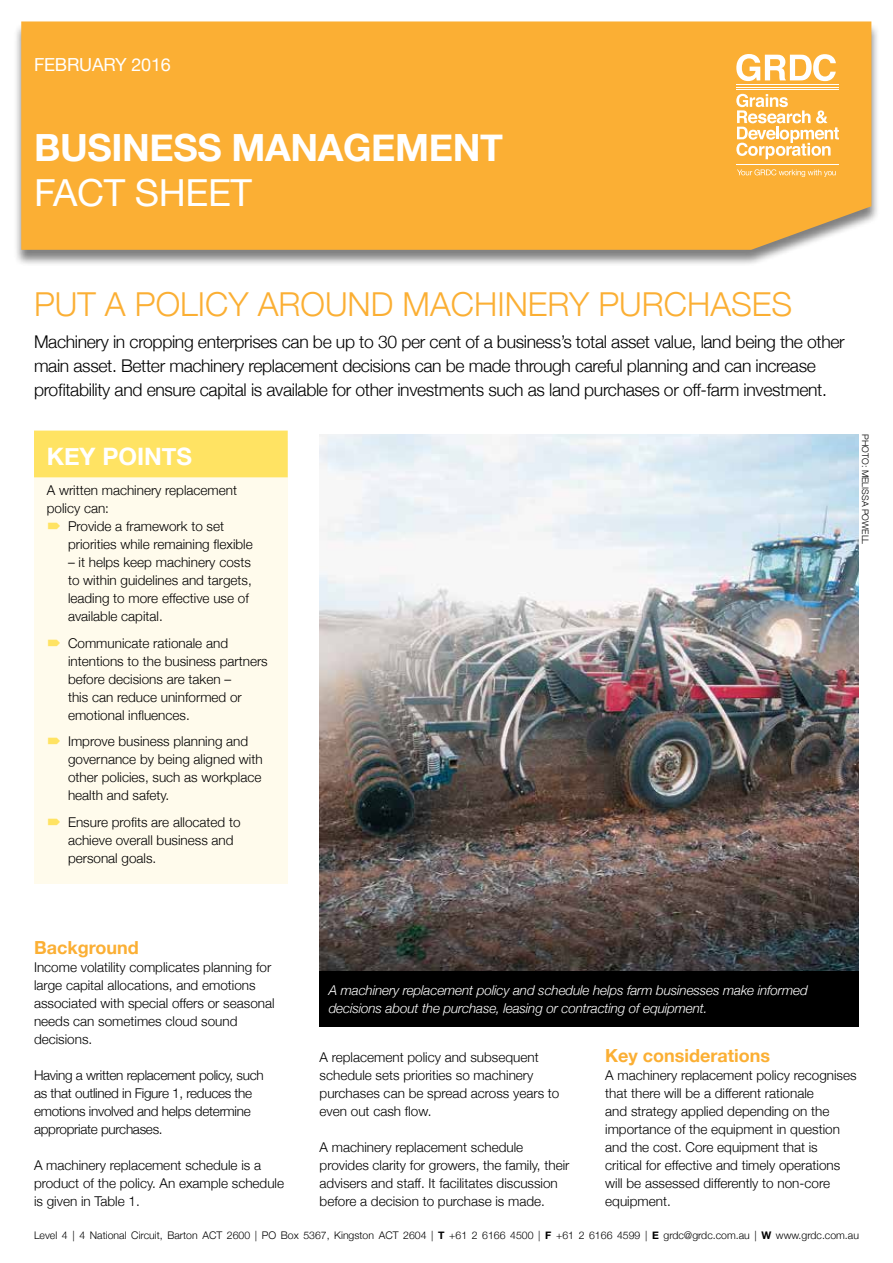
<style>
.page{position:relative;width:893px;height:1263px;background:#fff}
.page>*{position:absolute;margin:0;border:0;box-sizing:border-box;transform-origin:0 0}
.t1{font:700 37.5px "Helvetica Neue";letter-spacing:-.01em;color:#fff}
.t2{font:37.5px "Helvetica Neue";letter-spacing:-.01em;color:#fff}
.t3{font:300 33px "Helvetica Neue";color:#fbaf34}
.t4{font:700 24px "Helvetica Neue";color:#fff}
.t5{font:700 18px "Helvetica Neue";color:#fbaf34}
.t6{font:18px "Helvetica Neue";letter-spacing:-.01em;color:#fff}
.t7{font:300 17.55px/24px "Helvetica Neue";letter-spacing:-.02em;color:#000}
.t8{font:300 13.5px/18px "Helvetica Neue";color:#000}
.t9{font:italic 300 13.5px/18px "Helvetica Neue";letter-spacing:-.01em;color:#fff}
.t10{font:300 13.5px/18px "Helvetica Neue";letter-spacing:-.02em;color:#000}
.t11{font:300 10.5px "Helvetica Neue";color:#000}
.t12{font:300 9px "Helvetica Neue";color:#000}
.s1{font-weight:700}
</style>
<div class="page">
<div style="left:13px;top:22px;width:867px;height:244px;background:#000;opacity:.5"></div>
<div style="left:21px;top:21px;width:850px;height:229px;background:#fbaf34"></div>
<hr style="left:736px;top:84px;width:103px;height:1px;background:#fff">
<hr style="left:736px;top:87px;width:103px;height:1px;background:#fff">
<hr style="left:736px;top:89px;width:103px;height:1px;background:#fff">
<hr style="left:736px;top:164px;width:103px;height:1px;background:#fff">
<svg style="left:736px;top:54px;width:100px;height:27px"></svg>
<svg style="left:736px;top:94px;width:103px;height:65px"></svg>
<svg style="left:737px;top:169px;width:99px;height:8px"></svg>
<img style="left:320px;top:434px;width:539px;height:538px">
<div style="left:34px;top:441px;width:254px;height:442px;background:#fffbec"></div>
<div style="left:34px;top:431px;width:254px;height:46px;background:#ffe363"></div>
<div style="left:320px;top:972px;width:539px;height:55px;background:#000"></div>
<h3 class="t6" style="left:34px;top:54px;width:138px">FEBRUARY 2016</h3>
<h1 class="t1" style="left:34px;top:125px;width:470px">BUSINESS MANAGEMENT</h1>
<h1 class="t2" style="left:34px;top:170px;width:220px">FACT SHEET</h1>
<h2 class="t3" style="left:34px;top:284px;width:760px">PUT A POLICY AROUND MACHINERY PURCHASES</h2>
<p class="t7" style="left:34px;top:330px;width:812px">Machinery in cropping enterprises can be up to 30 per cent of a business’s total asset value, land being the other main asset. Better machinery replacement decisions can be made through careful planning and can increase profitability and ensure capital is available for other investments such as land purchases or off-farm investment.</p>
<h3 class="t4" style="left:47px;top:441px;width:147px">KEY POINTS</h3>
<p class="t8" style="left:47px;top:481px;width:192px">A written machinery replacement policy can:</p>
<p class="t8" style="left:68px;top:517px;width:186px">Provide a framework to set priorities while remaining flexible</p>
<p class="t8" style="left:68px;top:553px;width:185px">– it helps keep machinery costs to within guidelines and targets, leading to more effective use of available capital.</p>
<p class="t8" style="left:68px;top:634px;width:201px">Communicate rationale and intentions to the business partners before decisions are taken –<br>this can reduce uninformed or emotional influences.</p>
<p class="t8" style="left:68px;top:732px;width:196px">Improve business planning and governance by being aligned with other policies, such as workplace health and safety.</p>
<p class="t8" style="left:68px;top:813px;width:174px">Ensure profits are allocated to achieve overall business and personal goals.</p>
<p class="t12" style="left:871px;top:434px;width:112px;rotate:90deg">PHOTO: MELISSA POWELL</p>
<h3 class="t5" style="left:34px;top:936px;width:106px">Background</h3>
<p class="t8" style="left:34px;top:958px;width:242px">Income volatility complicates planning for large capital allocations, and emotions associated with special offers or seasonal needs can sometimes cloud sound decisions.</p>
<p class="t10" style="left:34px;top:1066px;width:231px">Having a written replacement policy, such as that outlined in Figure 1, reduces the emotions involved and helps determine appropriate purchases.</p>
<p class="t8" style="left:34px;top:1156px;width:252px">A machinery replacement schedule is a product of the policy. An example schedule is given in Table 1.</p>
<p class="t9" style="left:329px;top:981px;width:481px">A machinery replacement policy and schedule helps farm businesses make informed decisions about the purchase, leasing or contracting of equipment.</p>
<p class="t8" style="left:320px;top:1048px;width:241px">A replacement policy and subsequent schedule sets priorities so machinery purchases can be spread across years to even out cash flow.</p>
<p class="t8" style="left:320px;top:1138px;width:251px">A machinery replacement schedule provides clarity for growers, the family, their advisers and staff. It facilitates discussion before a decision to purchase is made.</p>
<h3 class="t5" style="left:605px;top:1044px;width:166px">Key considerations</h3>
<p class="t8" style="left:605px;top:1066px;width:253px">A machinery replacement policy recognises that there will be a different rationale<br>and strategy applied depending on the importance of the equipment in question and the cost. Core equipment that is critical for effective and timely operations will be assessed differently to non-core equipment.</p>
<p class="t11" style="left:34px;top:1229px;width:826px">Level 4 | 4 National Circuit, Barton ACT 2600 | PO Box 5367, Kingston ACT 2604 | <span class="s1">T</span> +61 2 6166 4500 | <span class="s1">F</span> +61 2 6166 4599 | <span class="s1">E</span> grdc@grdc.com.au | <span class="s1">W</span> www.grdc.com.au</p>
</div>
